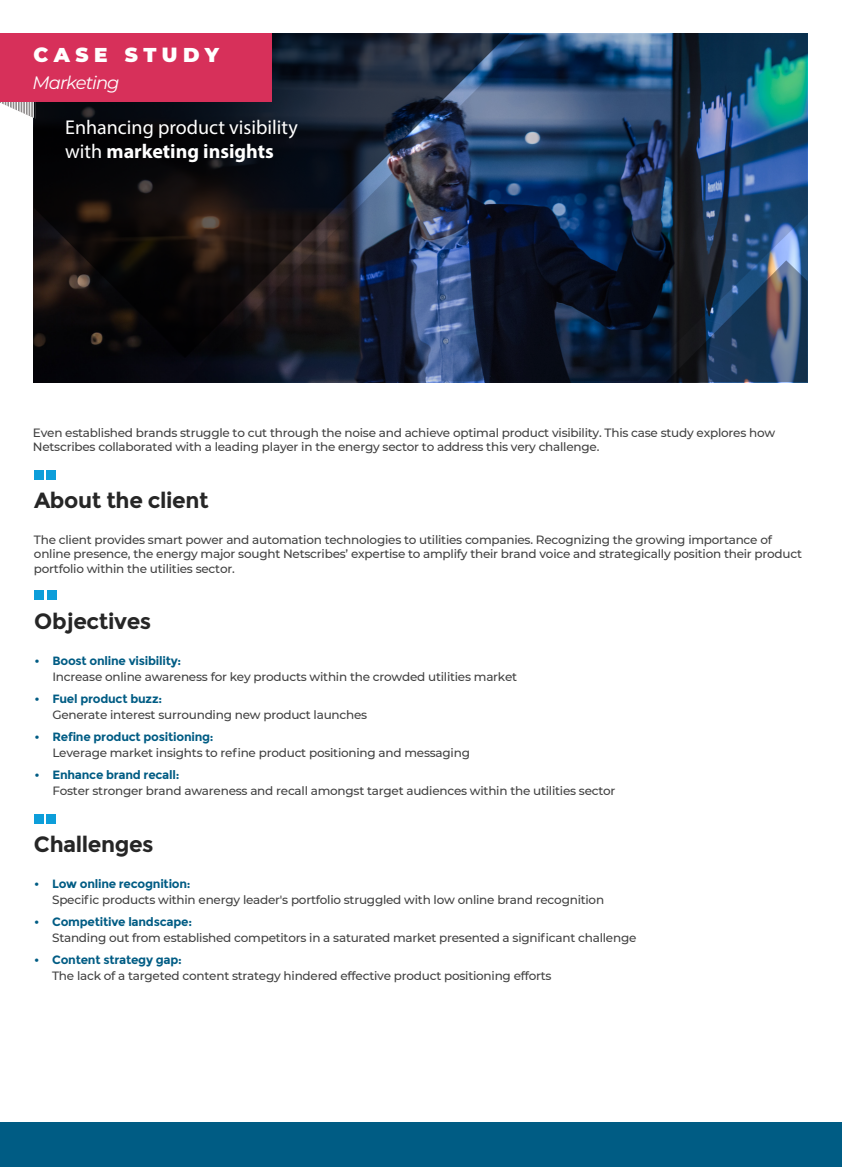
<style>
.page{position:relative;width:842px;height:1167px;background:#fff}
.page>*{position:absolute;margin:0;border:0;box-sizing:border-box;transform-origin:0 0}
.t1{font:700 22px "Montserrat";letter-spacing:-.02em;color:#262626}
.t2{font:20px/24px "Myriad Pro";color:#fff}
.t3{font:900 20px "Montserrat";letter-spacing:.27em;color:#fff}
.t4{font:italic 18px "Montserrat";letter-spacing:-.055em;color:#fff}
.t5{font:500 12px/14.4px "Montserrat";letter-spacing:-.02em;color:#414141}
.t6{font:700 12px "Montserrat";letter-spacing:-.02em;color:#005c84}
.s1{font-weight:700}
</style>
<div class="page">
<svg style="left:0;top:102px;width:33px;height:16px"></svg>
<hr style="left:28px;top:81px;width:1px;height:38px;background:#fff">
<hr style="left:25px;top:81px;width:1px;height:38px;background:#fff">
<hr style="left:23px;top:81px;width:1px;height:38px;background:#fff">
<hr style="left:30px;top:81px;width:1px;height:38px;background:#fff">
<hr style="left:20px;top:81px;width:1px;height:38px;background:#fff">
<hr style="left:17px;top:81px;width:1px;height:38px;background:#fff">
<hr style="left:15px;top:81px;width:1px;height:38px;background:#fff">
<hr style="left:12px;top:81px;width:1px;height:38px;background:#fff">
<hr style="left:1px;top:81px;width:1px;height:38px;background:#fff">
<hr style="left:4px;top:81px;width:1px;height:38px;background:#fff">
<hr style="left:7px;top:81px;width:1px;height:38px;background:#fff">
<hr style="left:9px;top:81px;width:1px;height:38px;background:#fff">
<div style="left:34px;top:470px;width:10px;height:10px;background:#0d9eda"></div>
<div style="left:46px;top:470px;width:10px;height:10px;background:#0d9eda"></div>
<svg style="left:34px;top:102px;width:149px;height:256px;background:#0c0909"></svg>
<img style="left:183px;top:33px;width:624px;height:349px">
<div style="left:0;top:33px;width:271px;height:69px;background:#d7305a"></div>
<div style="left:0;top:1122px;width:842px;height:45px;background:#005c84"></div>
<div style="left:34px;top:813px;width:10px;height:10px;background:#0d9eda"></div>
<div style="left:46px;top:813px;width:10px;height:10px;background:#0d9eda"></div>
<div style="left:34px;top:590px;width:10px;height:10px;background:#0d9eda"></div>
<div style="left:47px;top:590px;width:10px;height:10px;background:#0d9eda"></div>
<h2 class="t3" style="left:34px;top:40px;width:187px">CASE STUDY</h2>
<h3 class="t4" style="left:33px;top:70px;width:89px">Marketing</h3>
<h2 class="t2" style="left:65px;top:115px;width:234px">Enhancing product visibility with <span class="s1">marketing insights</span></h2>
<p class="t5" style="left:33px;top:425px;width:744px">Even established brands struggle to cut through the noise and achieve optimal product visibility. This case study explores how<br>Netscribes collaborated with a leading player in the energy sector to address this very challenge.</p>
<h1 class="t1" style="left:34px;top:487px;width:176px">About the client</h1>
<p class="t5" style="left:34px;top:532px;width:770px">The client provides smart power and automation technologies to utilities companies. Recognizing the growing importance of online presence, the energy major sought Netscribes’ expertise to amplify their brand voice and strategically position their product portfolio within the utilities sector.</p>
<h1 class="t1" style="left:34px;top:608px;width:119px">Objectives</h1>
<p class="t6" style="left:34px;top:654px;width:148px">• Boost online visibility:</p>
<p class="t5" style="left:52px;top:669px;width:466px">Increase online awareness for key products within the crowded utilities market</p>
<p class="t6" style="left:34px;top:692px;width:129px">• Fuel product buzz:</p>
<p class="t5" style="left:52px;top:707px;width:316px">Generate interest surrounding new product launches</p>
<p class="t6" style="left:34px;top:730px;width:181px">• Refine product positioning:</p>
<p class="t5" style="left:52px;top:745px;width:419px">Leverage market insights to refine product positioning and messaging</p>
<p class="t6" style="left:34px;top:768px;width:147px">• Enhance brand recall:</p>
<p class="t5" style="left:52px;top:783px;width:565px">Foster stronger brand awareness and recall amongst target audiences within the utilities sector</p>
<h1 class="t1" style="left:34px;top:831px;width:121px">Challenges</h1>
<p class="t6" style="left:34px;top:877px;width:158px">• Low online recognition:</p>
<p class="t5" style="left:52px;top:892px;width:554px">Specific products within energy leader's portfolio struggled with low online brand recognition</p>
<p class="t6" style="left:34px;top:915px;width:159px">• Competitive landscape:</p>
<p class="t5" style="left:52px;top:930px;width:586px">Standing out from established competitors in a saturated market presented a significant challenge</p>
<p class="t6" style="left:34px;top:953px;width:149px">• Content strategy gap:</p>
<p class="t5" style="left:52px;top:968px;width:501px">The lack of a targeted content strategy hindered effective product positioning efforts</p>
</div>
